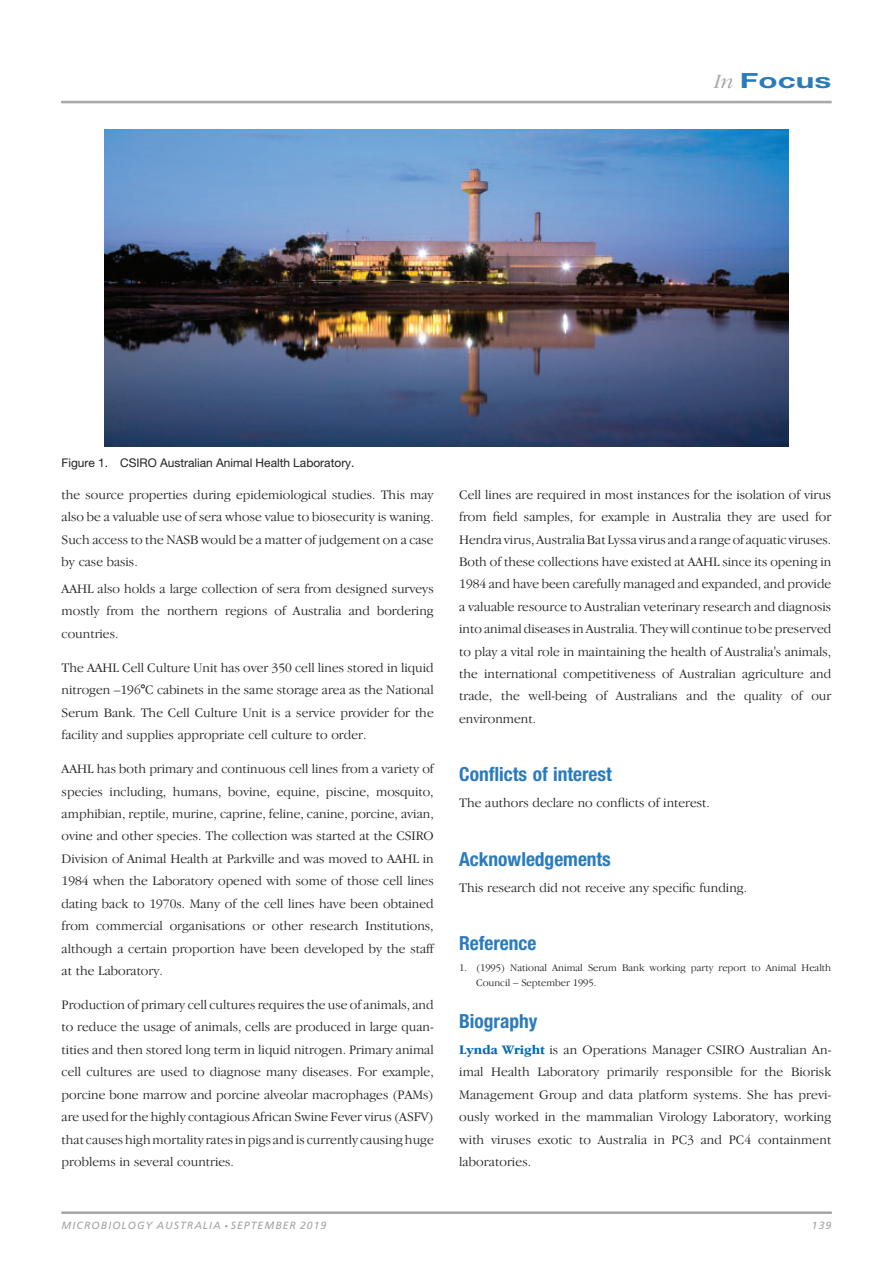
<style>
.page{position:relative;width:893px;height:1263px;background:#fff}
.page>*{position:absolute;margin:0;border:0;box-sizing:border-box;transform-origin:0 0}
.t1{font:20.85px "Adv P4288 EF";color:#2a7bbb;scale:1.5 1}
.t2{font:19.5px "Adv P484 A36";color:#2a7bbb}
.t3{font:13.5px/22.4px "Adv O Tdc 5 ff 126";color:#231f20;text-align:justify}
.t4{font:12px "Adv P3 F33 A4";color:#231f20}
.t5{font:10.5px/15px "Adv O Tdc 5 ff 126";color:#231f20}
.t6{font:10.5px "Adv P10087 E";letter-spacing:.1em;color:#a3a4a8}
.t7{font:3.15px "Adv Pi 3";color:#a3a4a8}
.s1{font-family:"Adv O Ta 559 f 0 d 7.I";color:#a3a4a8}
.s2{font-style:inherit}
.s3{font-family:"Adv M Pi Four"}
.s4{font-family:"Adv O Tdc 5 ff 126+fb"}
.s5{font-family:"Adv O Tc 9 a 78 d 24.B";color:#0168af}
</style>
<div class="page">
<img style="left:104px;top:130px;width:684px;height:316px">
<hr style="left:62px;top:101px;width:769px;height:2px;background:#a3a4a8">
<hr style="left:62px;top:1212px;width:769px;height:1px;background:#a3a4a8">
<p class="t1" style="left:715px;top:74px;width:79px"><span class="s1">In</span> Focus</p>
<p class="t4" style="left:62px;top:459px;width:294px">Figure 1. CSIRO Australian Animal Health Laboratory.</p>
<p class="t3" style="left:62px;top:484px;width:374px">the source properties during epidemiological studies. This may also be a valuable use of sera whose value to biosecurity is waning.<br>Such access to the NASB would be a matter of judgement on a case by case basis.</p>
<p class="t3" style="left:62px;top:578px;width:374px">AAHL also holds a large collection of sera from designed surveys mostly from the northern regions of Australia and bordering countries.</p>
<p class="t3" style="left:62px;top:657px;width:374px">The AAHL Cell Culture Unit has over 350 cell lines stored in liquid nitrogen <span class="s2">–</span>196<span class="s3">8</span>C cabinets in the same storage area as the National Serum Bank. The Cell Culture Unit is a service provider for the facility and supplies appropriate cell culture to order.</p>
<p class="t3" style="left:62px;top:759px;width:374px">AAHL has both primary and continuous cell lines from a variety of species including, humans, bovine, equine, piscine, mosquito, amphibian, reptile, murine, caprine, feline, canine, porcine, avian, ovine and other species. The collection was started at the CSIRO Division of Animal Health at Parkville and was moved to AAHL in 1984 when the Laboratory opened with some of those cell lines dating back to 1970s. Many of the cell lines have been obtained from commercial organisations or other research Institutions, although a certain proportion have been developed by the staff at the Laboratory.</p>
<p class="t3" style="left:62px;top:995px;width:374px">Production of primary cell cultures requires the use of animals, and to reduce the usage of animals, cells are produced in large quan&shy;tities and then stored long term in liquid nitrogen. Primary animal cell cultures are used to diagnose many diseases. For example, porcine bone marrow and porcine alveolar macrophages (PAMs) are used for the highly contagious African Swine Fever virus (ASFV) that causes high mortality rates in pigs and is currently causing huge problems in several countries.</p>
<p class="t3" style="left:459px;top:484px;width:374px">Cell lines are required in most instances for the isolation of virus from <span class="s4">fi</span>eld samples, for example in Australia they are used for Hendra virus, Australia Bat Lyssa virus and a range of aquatic viruses.<br>Both of these collections have existed at AAHL since its opening in 1984 and have been carefully managed and expanded, and provide a valuable resource to Australian veterinary research and diagnosis into animal diseases in Australia. They will continue to be preserved to play a vital role in maintaining the health of Australia's animals, the international competitiveness of Australian agriculture and trade, the well-being of Australians and the quality of our environment.</p>
<p class="t2" style="left:459px;top:767px;width:154px">Conflicts of interest</p>
<p class="t3" style="left:459px;top:793px;width:252px">The authors declare no con<span class="s4">fl</span>icts of interest.</p>
<p class="t2" style="left:459px;top:852px;width:153px">Acknowledgements</p>
<p class="t3" style="left:459px;top:877px;width:289px">This research did not receive any speci<span class="s4">fi</span>c funding.</p>
<p class="t2" style="left:459px;top:936px;width:79px">Reference</p>
<p class="t5" style="left:476px;top:961px;width:357px;text-indent:-17px">1. (1995) National Animal Serum Bank working party report to Animal Health<br>Council <span class="s2">–</span> September 1995.</p>
<p class="t2" style="left:459px;top:1014px;width:80px">Biography</p>
<p class="t3" style="left:459px;top:1039px;width:374px"><span class="s5">Lynda Wright</span> is an Operations Manager CSIRO Australian An&shy;imal Health Laboratory primarily responsible for the Biorisk Management Group and data platform systems. She has previ&shy;ously worked in the mammalian Virology Laboratory, working with viruses exotic to Australia in PC3 and PC4 containment laboratories.</p>
<p class="t6" style="left:62px;top:1221px;width:161px">MICROBIOLOGY AUSTRALIA</p>
<p class="t7" style="left:225px;top:1225px;width:5px">*</p>
<p class="t6" style="left:231px;top:1221px;width:97px">SEPTEMBER 2019</p>
<p class="t6" style="left:812px;top:1221px;width:21px">139</p>
</div>
